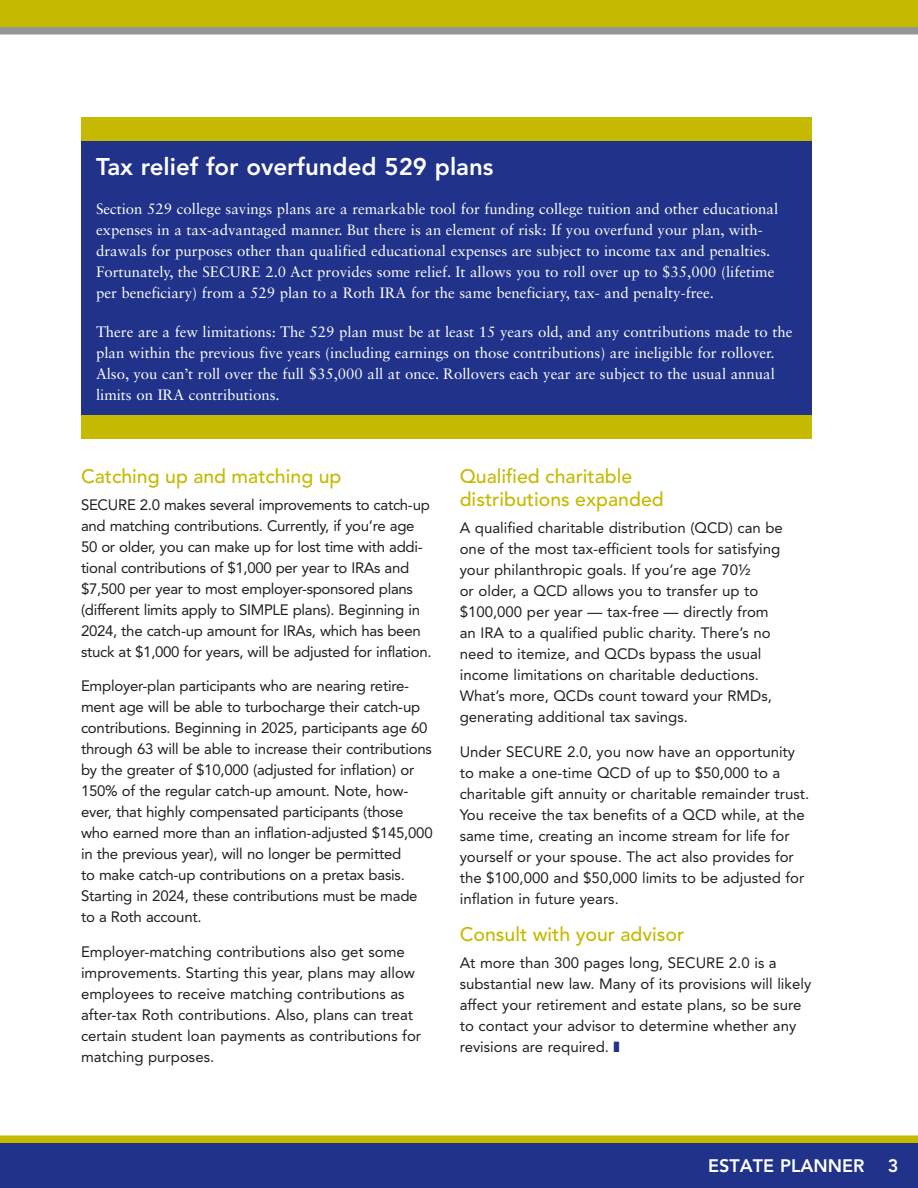
<style>
.page{position:relative;width:918px;height:1188px;background:#fff}
.page>*{position:absolute;margin:0;border:0;box-sizing:border-box;transform-origin:0 0}
.t1{font:800 24px "Avenir LT Std";color:#fff}
.t2{font:500 19.5px/23.4px "Avenir LT Std";color:#c6b901}
.t3{font:800 18px "Avenir LT Std";color:#fff}
.t4{font:15px/21px "Avenir LT Std";color:#231f20}
.t5{font:15px/21px "Sabon LT Std";color:#fff}
.t6{font:15px/21px "Avenir LT Std";letter-spacing:-.02em;color:#231f20}
.s1{color:#203289}
</style>
<div class="page">
<div style="left:0;top:0;width:918px;height:27px;background:#c6b901"></div>
<div style="left:0;top:27px;width:918px;height:7px;background:#939598"></div>
<div style="left:0;top:1136px;width:918px;height:7px;background:#c6b901"></div>
<div style="left:0;top:1143px;width:918px;height:45px;background:#203289"></div>
<div style="left:81px;top:141px;width:731px;height:275px;background:#203289"></div>
<div style="left:81px;top:117px;width:731px;height:24px;background:#c6b901"></div>
<div style="left:81px;top:416px;width:731px;height:24px;background:#c6b901"></div>
<h1 class="t1" style="left:96px;top:152px;width:399px">Tax relief for overfunded 529 plans</h1>
<p class="t5" style="left:96px;top:198px;width:684px">Section 529 college savings plans are a remarkable tool for funding college tuition and other educational expenses in a tax-advantaged manner. But there is an element of risk: If you overfund your plan, with&shy;drawals for purposes other than qualified educational expenses are subject to income tax and penalties.<br>Fortunately, the SECURE 2.0 Act provides some relief. It allows you to roll over up to $35,000 (lifetime per beneficiary) from a 529 plan to a Roth IRA for the same beneficiary, tax- and penalty-free.</p>
<p class="t5" style="left:96px;top:321px;width:698px">There are a few limitations: The 529 plan must be at least 15 years old, and any contributions made to the plan within the previous five years (including earnings on those contributions) are ineligible for rollover.<br>Also, you can’t roll over the full $35,000 all at once. Rollovers each year are subject to the usual annual limits on IRA contributions.</p>
<h2 class="t2" style="left:81px;top:465px;width:262px">Catching up and matching up</h2>
<p class="t6" style="left:81px;top:494px;width:352px">SECURE 2.0 makes several improvements to catch-up and matching contributions. Currently, if you’re age 50 or older, you can make up for lost time with addi&shy;tional contributions of $1,000 per year to IRAs and $7,500 per year to most employer-sponsored plans (different limits apply to SIMPLE plans). Beginning in 2024, the catch-up amount for IRAs, which has been stuck at $1,000 for years, will be adjusted for inflation.</p>
<p class="t4" style="left:81px;top:676px;width:353px">Employer-plan participants who are nearing retire&shy;ment age will be able to turbocharge their catch-up contributions. Beginning in 2025, participants age 60 through 63 will be able to increase their contributions by the greater of $10,000 (adjusted for inflation) or 150% of the regular catch-up amount. Note, how&shy;ever, that highly compensated participants (those who earned more than an inflation-adjusted $145,000 in the previous year), will no longer be permitted<br>to make catch-up contributions on a pretax basis.<br>Starting in 2024, these contributions must be made to a Roth account.</p>
<p class="t4" style="left:81px;top:941px;width:342px">Employer-matching contributions also get some improvements. Starting this year, plans may allow employees to receive matching contributions as after-tax Roth contributions. Also, plans can treat certain student loan payments as contributions for matching purposes.</p>
<h2 class="t2" style="left:460px;top:465px;width:206px">Qualified charitable distributions expanded</h2>
<p class="t4" style="left:460px;top:518px;width:325px">A qualified charitable distribution (QCD) can be one of the most tax-efficient tools for satisfying your philanthropic goals. If you’re age 70½<br>or older, a QCD allows you to transfer up to $100,000 per year — tax-free — directly from an IRA to a qualified public charity. There’s no need to itemize, and QCDs bypass the usual income limitations on charitable deductions.<br>What’s more, QCDs count toward your RMDs, generating additional tax savings.</p>
<p class="t4" style="left:460px;top:741px;width:351px">Under SECURE 2.0, you now have an opportunity to make a one-time QCD of up to $50,000 to a charitable gift annuity or charitable remainder trust.<br>You receive the tax benefits of a QCD while, at the same time, creating an income stream for life for yourself or your spouse. The act also provides for the $100,000 and $50,000 limits to be adjusted for inflation in future years.</p>
<h2 class="t2" style="left:460px;top:923px;width:226px">Consult with your advisor</h2>
<p class="t4" style="left:460px;top:952px;width:353px">At more than 300 pages long, SECURE 2.0 is a substantial new law. Many of its provisions will likely affect your retirement and estate plans, so be sure to contact your advisor to determine whether any revisions are required. <span class="s1">❚</span></p>
<p class="t3" style="left:708px;top:1155px;width:158px">ESTATE PLANNER</p>
<p class="t3" style="left:888px;top:1155px;width:12px">3</p>
</div>
